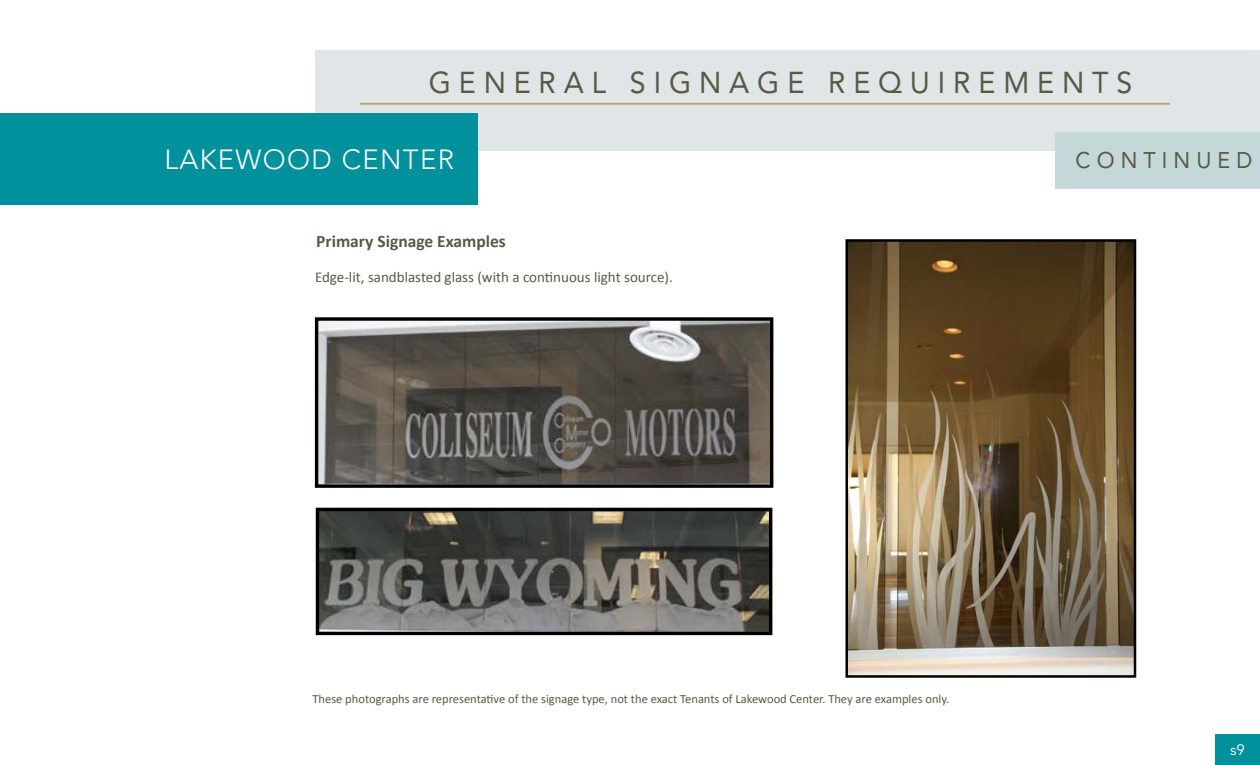
<style>
.page{position:relative;width:1260px;height:765px;background:#fff}
.page>*{position:absolute;margin:0;border:0;box-sizing:border-box;transform-origin:0 0}
.t1{font:30px "Avenir LT Std";letter-spacing:.275em;color:#5b5945;scale:.95 1}
.t2{font:300 27.5px "Avenir LT Std";letter-spacing:.05em;color:#fff}
.t3{font:22.5px "Avenir LT Std";letter-spacing:.285em;color:#5b5945;scale:.95 1}
.t4{font:700 17.5px "Calibri";color:#5c5844}
.t5{font:15px "Calibri";color:#5c5844}
.t6{font:15px "Avenir LT Std";color:#fff}
.t7{font:12.5px "Calibri";color:#5c5844}
</style>
<div class="page">
<div style="left:1215px;top:734px;width:45px;height:31px;background:#00919d"></div>
<div style="left:315px;top:50px;width:945px;height:101px;background:#e0e6e7"></div>
<div style="left:1055px;top:132px;width:205px;height:57px;background:#c4d7d9"></div>
<hr style="left:360px;top:103px;width:810px;height:2px;background:#b9a177">
<img style="left:319px;top:321px;width:450px;height:163px">
<div style="left:315px;top:317px;width:458px;height:171px;border:3px solid #000"></div>
<img style="left:320px;top:512px;width:448px;height:119px">
<div style="left:316px;top:508px;width:456px;height:127px;border:3px solid #000"></div>
<img style="left:848px;top:242px;width:285px;height:433px">
<div style="left:845px;top:239px;width:291px;height:439px;border:2px solid #000"></div>
<div style="left:0;top:114px;width:477px;height:91px;background:#00919d"></div>
<h1 class="t1" style="left:429px;top:65px;width:742px">GENERAL SIGNAGE REQUIREMENTS</h1>
<h2 class="t2" style="left:164px;top:143px;width:291px">LAKEWOOD CENTER</h2>
<h3 class="t4" style="left:316px;top:230px;width:191px">Primary Signage Examples</h3>
<p class="t5" style="left:315px;top:268px;width:359px">Edge-lit, sandblasted glass (with a continuous light source).</p>
<h3 class="t3" style="left:1076px;top:147px;width:188px">CONTINUED</h3>
<p class="t7" style="left:312px;top:691px;width:638px">These photographs are representative of the signage type, not the exact Tenants of Lakewood Center. They are examples only.</p>
<p class="t6" style="left:1230px;top:741px;width:16px">s9</p>
</div>
